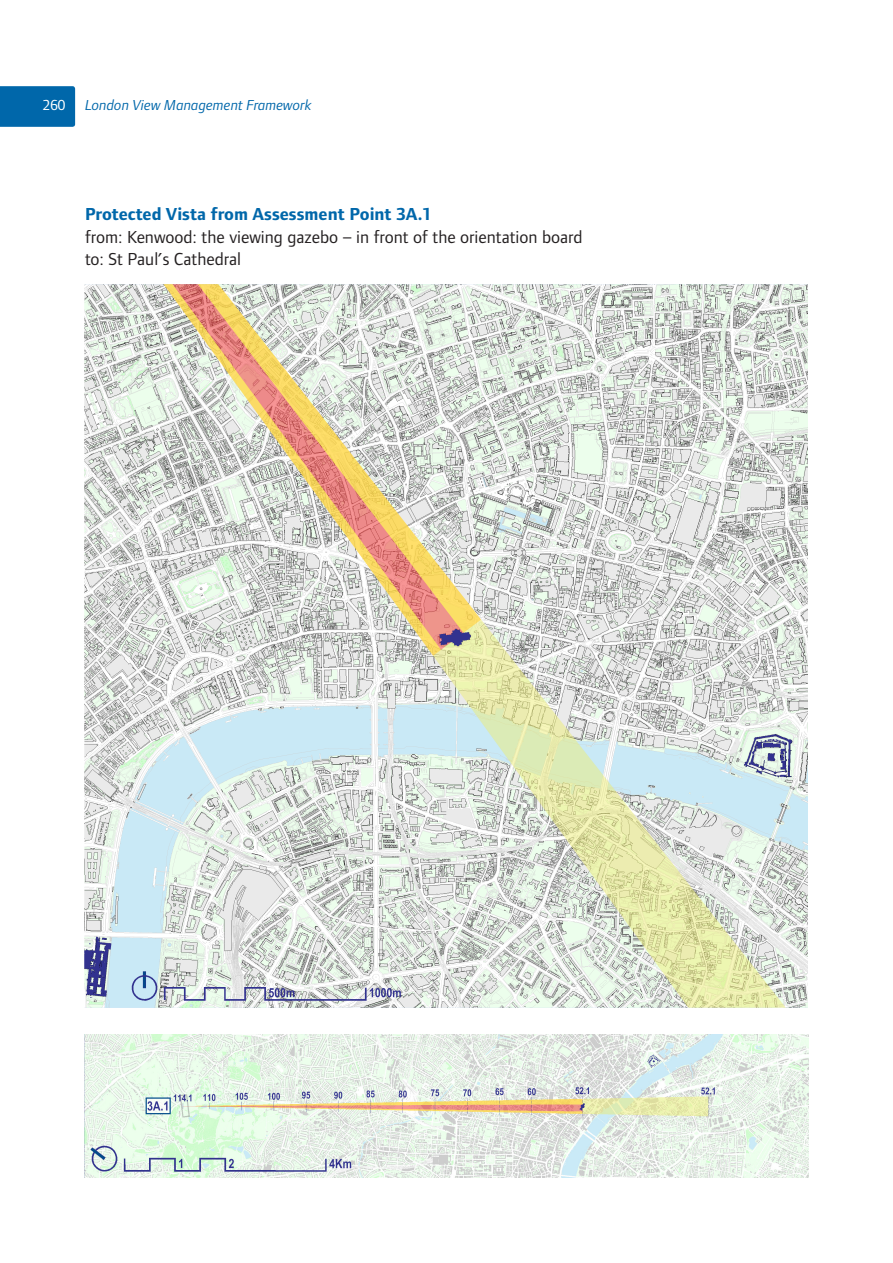
<style>
.page{position:relative;width:893px;height:1263px;background:#fff}
.page>*{position:absolute;margin:0;border:0;box-sizing:border-box;transform-origin:0 0}
.PV_text{font:18px "Foundry Form Sans";color:#231f20}
.PVsectionhead{font:700 18px "Foundry Form Sans";color:#0067aa}
.t1{font:italic 15px "Foundry Form Sans";color:#0067aa}
.t2{font:15px "Foundry Form Sans";color:#fff}
</style>
<div class="page">
<div style="left:0;top:86px;width:75px;height:41px;background:#0067aa"></div>
<img style="left:85px;top:285px;width:723px;height:723px">
<img style="left:85px;top:1034px;width:723px;height:144px">
<p class="t2" style="left:43px;top:97px;width:24px">260</p>
<p class="t1" style="left:85px;top:97px;width:228px">London View Management Framework</p>
<p class="PVsectionhead" style="left:85px;top:204px;width:348px">Protected Vista from Assessment Point 3A.1</p>
<p class="PV_text" style="left:85px;top:226px;width:499px">from: Kenwood: the viewing gazebo – in front of the orientation board</p>
<p class="PV_text" style="left:85px;top:249px;width:157px">to: St Paul’s Cathedral</p>
</div>
